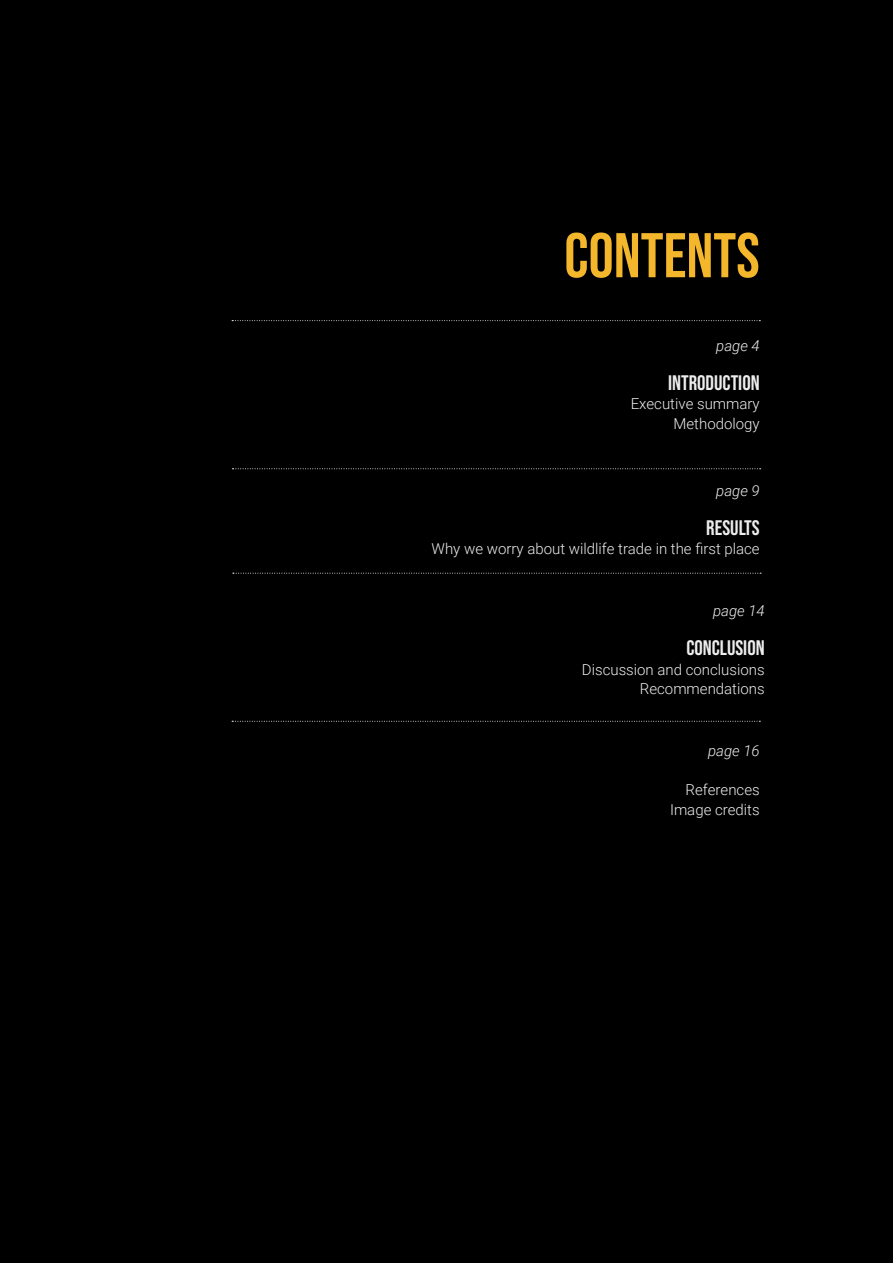
<style>
.page{position:relative;width:893px;height:1263px;background:#000}
.page>*{position:absolute;margin:0;border:0;box-sizing:border-box;transform-origin:0 0}
.t1{font:63px "Bebas Neue";color:#f4b72c}
.t2{font:21px "Bebas Neue";color:#ededed}
.t3{font:300 15px/19.5px "Roboto";color:#ededed;text-align:right}
.t4{font:italic 300 15px "Roboto";color:#ededed}
</style>
<div class="page">
<svg style="left:232px;top:468px;width:529px;height:1px"></svg>
<svg style="left:232px;top:320px;width:528px;height:1px"></svg>
<svg style="left:233px;top:573px;width:528px;height:1px"></svg>
<svg style="left:232px;top:721px;width:528px;height:1px"></svg>
<h1 class="t1" style="left:564px;top:220px;width:197px">CONTENTS</h1>
<p class="t4" style="left:716px;top:335px;width:45px">page 4</p>
<h2 class="t2" style="left:668px;top:371px;width:93px">INTRODUCTION</h2>
<p class="t3" style="left:631px;top:394px;width:130px">Executive summary<br>Methodology</p>
<p class="t4" style="left:716px;top:480px;width:45px">page 9</p>
<h2 class="t2" style="left:706px;top:516px;width:55px">RESULTS</h2>
<p class="t3" style="left:432px;top:539px;width:330px">Why we worry about wildlife trade in the first place</p>
<p class="t4" style="left:713px;top:600px;width:53px">page 14</p>
<h2 class="t2" style="left:686px;top:636px;width:80px">CONCLUSION</h2>
<p class="t3" style="left:582px;top:659px;width:184px">Discussion and conclusions<br>Recommendations</p>
<p class="t4" style="left:708px;top:740px;width:53px">page 16</p>
<p class="t3" style="left:670px;top:780px;width:91px">References<br>Image credits</p>
</div>
